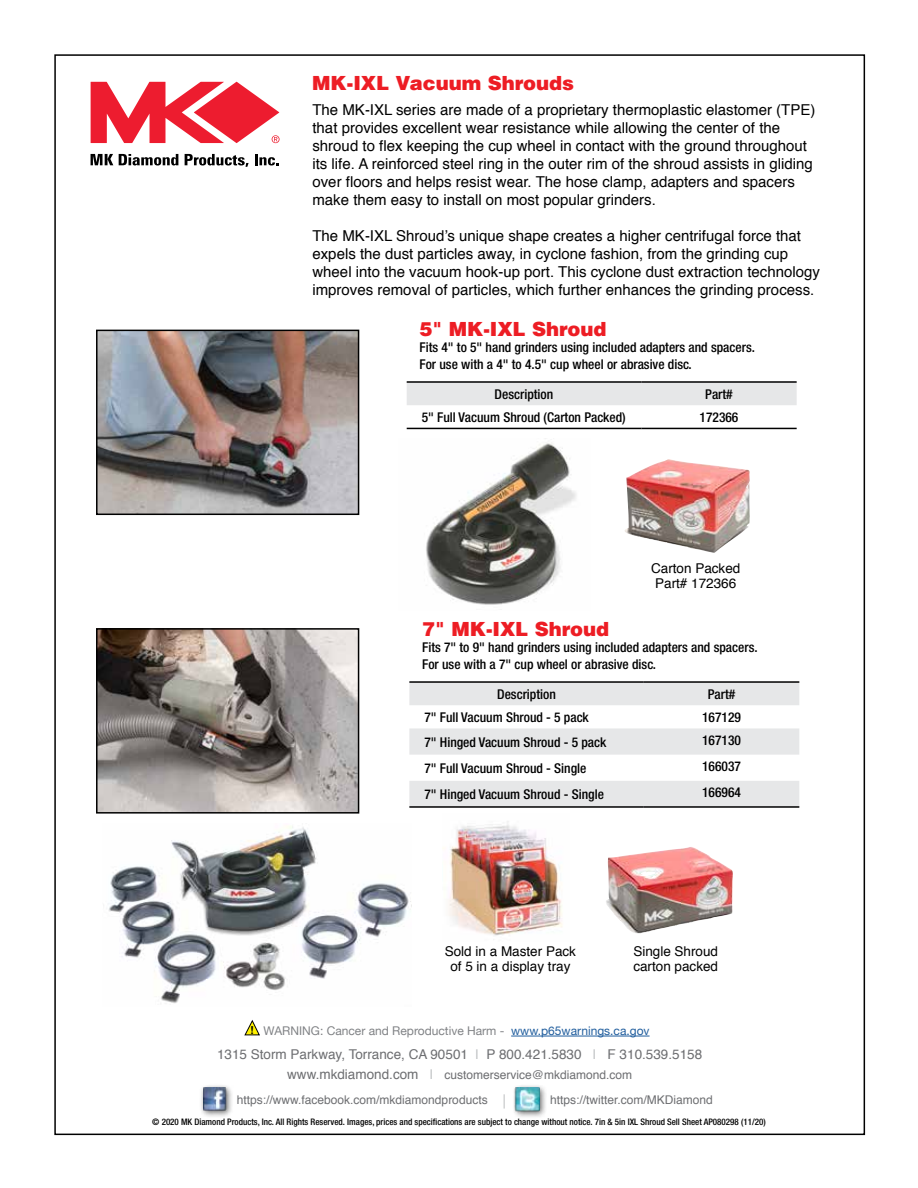
<style>
.page{position:relative;width:918px;height:1188px;background:#fff}
.page>*{position:absolute;margin:0;border:0;box-sizing:border-box;transform-origin:0 0}
.t1{font:900 19.5px "Helvetica";color:#ed1d24}
.t2{font:15px/18px "Helvetica";color:#000}
.t3{font:500 condensed 13.5px/16.2px "Helvetica Neue";color:#000}
.t4{font:13.5px/15px "Helvetica";color:#000;text-align:center}
.t5{font:13.5px "Helvetica";color:#6d6e71}
.t6{font:12px "Helvetica";color:#6d6e71}
.t7{font:12px "Helvetica Neue";color:#808285}
.t8{font:500 condensed 9px "Helvetica Neue";color:#000}
.s1{font-family:"Helvetica";font-weight:700;font-size:11.1px;color:#000}
.s2{color:#215e9e}
.s3{color:#bcbec0}
.s4{font-size:13.5px}
.s5{font-size:13.5px;color:#bcbec0}
</style>
<div class="page">
<svg style="left:91px;top:82px;width:189px;height:61px"></svg>
<svg style="left:91px;top:154px;width:22px;height:11px"></svg>
<svg style="left:119px;top:154px;width:59px;height:12px"></svg>
<svg style="left:185px;top:154px;width:64px;height:13px"></svg>
<svg style="left:255px;top:154px;width:23px;height:12px"></svg>
<div style="left:512px;top:1083px;width:35px;height:36px;background:#000;opacity:.6"></div>
<img style="left:514px;top:1088px;width:25px;height:24px">
<div style="left:199px;top:1083px;width:35px;height:35px;background:#000;opacity:.6"></div>
<img style="left:203px;top:1087px;width:24px;height:24px">
<svg style="left:504px;top:1094px;width:1px;height:15px"></svg>
<img style="left:625px;top:459px;width:125px;height:94px">
<img style="left:449px;top:821px;width:114px;height:115px">
<img style="left:606px;top:847px;width:127px;height:86px">
<svg style="left:409px;top:683px;width:390px;height:123px;fill:#e6e7e8"></svg>
<hr style="left:409px;top:681px;width:235px;height:2px;background:#000">
<hr style="left:644px;top:681px;width:155px;height:2px;background:#000">
<hr style="left:409px;top:806px;width:235px;height:2px;background:#000">
<hr style="left:644px;top:806px;width:155px;height:2px;background:#000">
<div style="left:407px;top:383px;width:390px;height:22px;background:#e6e7e8"></div>
<hr style="left:407px;top:428px;width:234px;height:1px;background:#000">
<hr style="left:641px;top:428px;width:156px;height:1px;background:#000">
<hr style="left:407px;top:381px;width:234px;height:2px;background:#000">
<hr style="left:641px;top:381px;width:156px;height:2px;background:#000">
<img style="left:426px;top:443px;width:150px;height:162px">
<img style="left:108px;top:826px;width:303px;height:177px">
<img style="left:99px;top:631px;width:257px;height:180px">
<div style="left:96px;top:628px;width:263px;height:186px;border:2px solid #000"></div>
<img style="left:99px;top:333px;width:257px;height:179px">
<div style="left:96px;top:330px;width:263px;height:185px;border:2px solid #000"></div>
<hr style="left:511px;top:1036px;width:139px;height:1px;background:#215e9e">
<svg style="left:244px;top:1020px;width:16px;height:16px"></svg>
<h1 class="t1" style="left:312px;top:70px;width:263px">MK-IXL Vacuum Shrouds</h1>
<p class="t2" style="left:312px;top:101px;width:504px">The MK-IXL series are made of a proprietary thermoplastic elastomer (TPE) that provides excellent wear resistance while allowing the center of the shroud to flex keeping the cup wheel in contact with the ground throughout its life. A reinforced steel ring in the outer rim of the shroud assists in gliding over floors and helps resist wear. The hose clamp, adapters and spacers make them easy to install on most popular grinders.</p>
<p class="t2" style="left:312px;top:227px;width:509px">The MK-IXL Shroud’s unique shape creates a higher centrifugal force that expels the dust particles away, in cyclone fashion, from the grinding cup wheel into the vacuum hook-up port. This cyclone dust extraction technology improves removal of particles, which further enhances the grinding process.</p>
<h1 class="t1" style="left:419px;top:316px;width:189px">5" MK-IXL Shroud</h1>
<p class="t3" style="left:419px;top:339px;width:337px">Fits 4" to 5" hand grinders using included adapters and spacers.<br>For use with a 4" to 4.5" cup wheel or abrasive disc.</p>
<p class="t3" style="left:495px;top:386px;width:60px">Description</p>
<p class="t3" style="left:705px;top:386px;width:29px">Part#</p>
<p class="t3" style="left:422px;top:409px;width:205px">5" Full Vacuum Shroud (Carton Packed)</p>
<p class="t3" style="left:700px;top:409px;width:40px">172366</p>
<p class="t4" style="left:651px;top:562px;width:91px">Carton Packed<br>Part# 172366</p>
<h1 class="t1" style="left:422px;top:616px;width:189px">7" MK-IXL Shroud</h1>
<p class="t3" style="left:422px;top:639px;width:337px">Fits 7" to 9" hand grinders using included adapters and spacers.<br>For use with a 7" cup wheel or abrasive disc.</p>
<p class="t3" style="left:497px;top:686px;width:60px">Description</p>
<p class="t3" style="left:708px;top:686px;width:29px">Part#</p>
<p class="t3" style="left:424px;top:709px;width:166px">7" Full Vacuum Shroud - 5 pack</p>
<p class="t3" style="left:702px;top:709px;width:40px">167129</p>
<p class="t3" style="left:424px;top:734px;width:184px">7" Hinged Vacuum Shroud - 5 pack</p>
<p class="t3" style="left:702px;top:732px;width:40px">167130</p>
<p class="t3" style="left:424px;top:760px;width:164px">7" Full Vacuum Shroud - Single</p>
<p class="t3" style="left:702px;top:758px;width:40px">166037</p>
<p class="t3" style="left:424px;top:786px;width:181px">7" Hinged Vacuum Shroud - Single</p>
<p class="t3" style="left:702px;top:784px;width:40px">166964</p>
<p class="t4" style="left:445px;top:944px;width:133px">Sold in a Master Pack of 5 in a display tray</p>
<p class="t4" style="left:633px;top:944px;width:86px;text-align:left">Single Shroud carton packed</p>
<p class="t7" style="left:250px;top:1022px;width:401px"><span class="s1">!</span> WARNING: Cancer and Reproductive Harm - <span class="s2">www.p65warnings.ca.gov</span></p>
<p class="t5" style="left:217px;top:1044px;width:487px">1315 Storm Parkway, Torrance, CA 90501 <span class="s3">|</span> P 800.421.5830 <span class="s3">|</span> F 310.539.5158</p>
<p class="t6" style="left:287px;top:1065px;width:346px"><span class="s4">www.mkdiamond.com</span> <span class="s5">|</span> customerservice@mkdiamond.com</p>
<p class="t6" style="left:237px;top:1090px;width:252px">https://www.facebook.com/mkdiamondproducts</p>
<p class="t6" style="left:550px;top:1090px;width:164px">https://twitter.com/MKDiamond</p>
<p class="t8" style="left:152px;top:1117px;width:615px">© 2020 MK Diamond Products, Inc. All Rights Reserved. Images, prices and specifications are subject to change without notice. 7in &amp; 5in IXL Shroud Sell Sheet AP080298 (11/20)</p>
</div>
